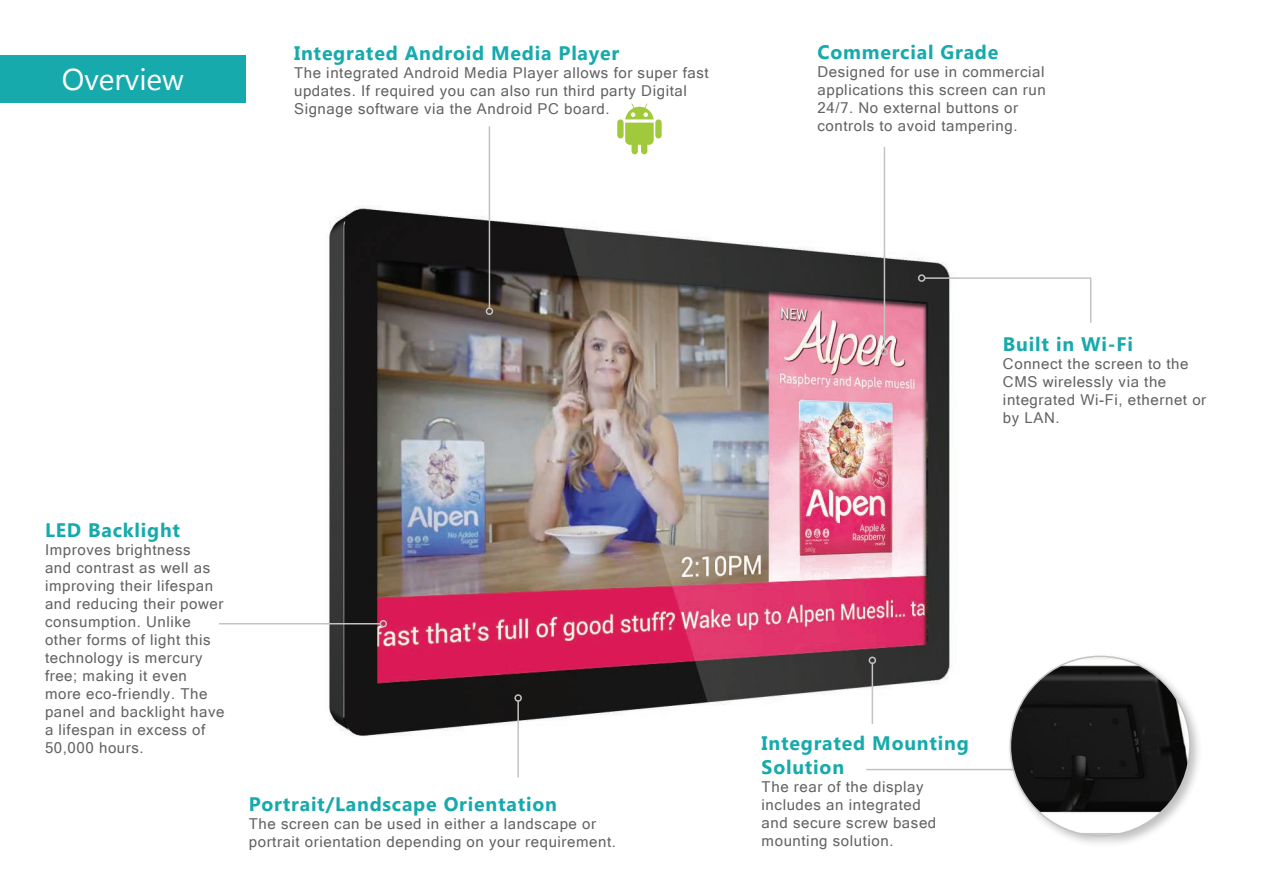
<style>
.page{position:relative;width:1263px;height:893px;background:#fff}
.page>*{position:absolute;margin:0;border:0;box-sizing:border-box;transform-origin:0 0}
.t1{font:30px "Microsoft New Tai Lue";color:#fff}
.t2{font:700 19.5px/23.4px "Microsoft Tai Le";letter-spacing:.04em;color:#16aaac}
.t3{font:15px/18px "Microsoft Sans Serif";letter-spacing:.04em;color:#636366}
</style>
<div class="page">
<img style="left:281px;top:192px;width:671px;height:545px">
<div style="left:0;top:55px;width:246px;height:48px;background:#16aaac"></div>
<hr style="left:489px;top:127px;width:1px;height:181px;background:#c4c3c3">
<div style="left:486px;top:307px;width:7px;height:8px;border:2px solid #c4c3c3;border-radius:50%"></div>
<hr style="left:884px;top:147px;width:1px;height:202px;background:#c4c3c3">
<div style="left:881px;top:348px;width:7px;height:7px;border:2px solid #c4c3c3;border-radius:50%"></div>
<hr style="left:872px;top:663px;width:1px;height:60px;background:#c4c3c3">
<div style="left:869px;top:657px;width:7px;height:7px;border:2px solid #c4c3c3;border-radius:50%"></div>
<hr style="left:867px;top:769px;width:192px;height:1px;background:#c4c3c3">
<hr style="left:517px;top:701px;width:2px;height:76px;background:#c4c3c3">
<div style="left:514px;top:694px;width:8px;height:8px;border:2px solid #c4c3c3;border-radius:50%"></div>
<div style="left:1006px;top:652px;width:197px;height:197px;background:#231f20;opacity:.28"></div>
<img style="left:1010px;top:659px;width:180px;height:174px">
<hr style="left:219px;top:623px;width:161px;height:1px;background:#c4c3c3">
<div style="left:380px;top:620px;width:7px;height:7px;border:2px solid #c4c3c3;border-radius:50%"></div>
<hr style="left:925px;top:277px;width:166px;height:2px;background:#c4c3c3">
<div style="left:918px;top:274px;width:7px;height:8px;border:2px solid #c4c3c3;border-radius:50%"></div>
<hr style="left:1090px;top:279px;width:1px;height:43px;background:#c4c3c3">
<svg style="left:617px;top:104px;width:45px;height:50px"></svg>
<h1 class="t1" style="left:62px;top:63px;width:124px">Overview</h1>
<h2 class="t2" style="left:294px;top:42px;width:327px">Integrated Android Media Player</h2>
<p class="t3" style="left:294px;top:63px;width:416px">The integrated Android Media Player allows for super fast updates. If required you can also run third party Digital<br>Signage software via the Android PC board.</p>
<h2 class="t2" style="left:817px;top:42px;width:182px">Commercial Grade</h2>
<p class="t3" style="left:817px;top:63px;width:230px">Designed for use in commercial applications this screen can run<br>24/7. No external buttons or controls to avoid tampering.</p>
<h2 class="t2" style="left:45px;top:519px;width:137px">LED Backlight</h2>
<p class="t3" style="left:45px;top:540px;width:181px">Improves brightness<br>and contrast as well as improving their lifespan and reducing their power consumption. Unlike other forms of light this technology is mercury free; making it even more eco-friendly. The panel and backlight have a lifespan in excess of<br>50,000 hours.</p>
<h2 class="t2" style="left:249px;top:794px;width:309px">Portrait/Landscape Orientation</h2>
<p class="t3" style="left:249px;top:814px;width:369px">The screen can be used in either a landscape or portrait orientation depending on your requirement.</p>
<h2 class="t2" style="left:1003px;top:334px;width:131px">Built in Wi-Fi</h2>
<p class="t3" style="left:1003px;top:355px;width:205px">Connect the screen to the<br>CMS wirelessly via the integrated Wi-Fi, ethernet or by LAN.</p>
<h2 class="t2" style="left:762px;top:733px;width:209px">Integrated Mounting<br>Solution</h2>
<p class="t3" style="left:762px;top:777px;width:176px">The rear of the display includes an integrated and secure screw based mounting solution.</p>
</div>
